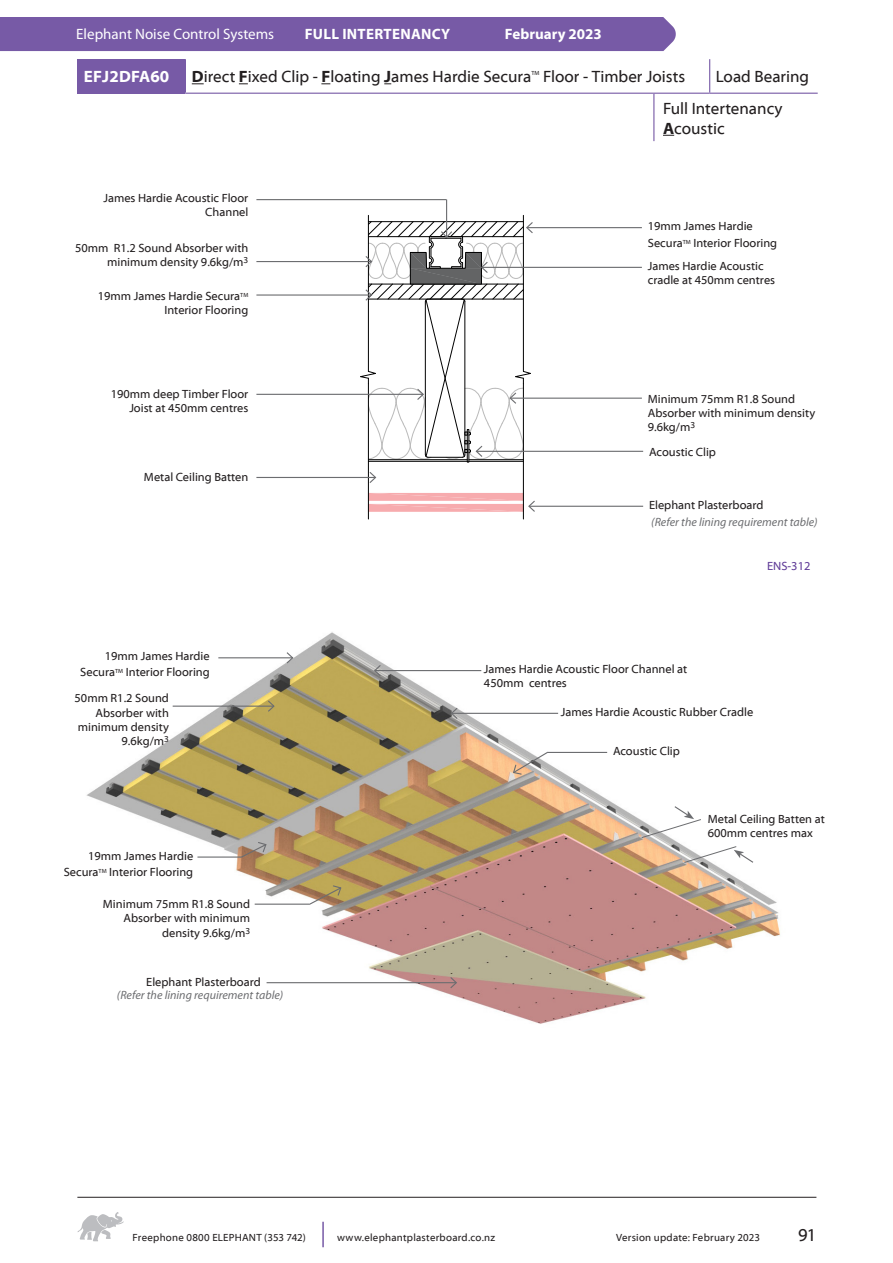
<style>
.page{position:relative;width:893px;height:1263px;background:#fff}
.page>*{position:absolute;margin:0;border:0;box-sizing:border-box;transform-origin:0 0}
.t1{font:18px "Myriad Web";color:#231f20}
.t2{font:16.5px/19.8px "Myriad Web Pro";color:#231f20}
.t3{font:700 16.5px "Myriad Web Pro";letter-spacing:.01em;color:#fff}
.t4{font:15px "Myriad Pro";color:#fff}
.t5{font:700 15px "Myriad Pro";letter-spacing:.02em;color:#fff}
.t6{font:700 15px "Myriad Pro";color:#fff}
.Body_Text_2017{font:12px/14.2px "Myriad Web Pro";color:#231f20;text-align:right}
.Body_Text_2017-2{font:italic 12px "Myriad Pro";color:#6c6d70}
.Body_Text_2017-3{font:12px "Myriad Web Pro";color:#623e99}
.t7{font:10.5px "Myriad Web";letter-spacing:.025em;color:#231f20}
.t8{font:6px "Myriad Web Pro";color:#231f20}
.s1{font-weight:700}
</style>
<div class="page">
<hr style="left:77px;top:1197px;width:739px;height:1px;background:#231f20">
<svg style="left:77px;top:1212px;width:47px;height:29px"></svg>
<hr style="left:322px;top:1222px;width:2px;height:25px;background:#775aa6">
<div style="left:0;top:17px;width:676px;height:34px;background:#775aa6"></div>
<div style="left:78px;top:59px;width:107px;height:34px;background:#775aa6"></div>
<hr style="left:185px;top:59px;width:1px;height:34px;background:#775aa6">
<hr style="left:78px;top:93px;width:107px;height:1px;background:#775aa6">
<hr style="left:185px;top:93px;width:469px;height:1px;background:#775aa6">
<hr style="left:654px;top:93px;width:56px;height:1px;background:#775aa6">
<hr style="left:653px;top:94px;width:1px;height:47px;background:#775aa6">
<hr style="left:710px;top:93px;width:108px;height:1px;background:#775aa6">
<hr style="left:709px;top:59px;width:1px;height:34px;background:#775aa6">
<svg style="left:192px;top:83px;width:12px;height:1px"></svg>
<img style="left:86px;top:632px;width:694px;height:392px">
<hr style="left:218px;top:657px;width:75px;height:1px;background:#6c6d70">
<svg style="left:285px;top:651px;width:9px;height:14px"></svg>
<hr style="left:173px;top:705px;width:101px;height:2px;background:#6c6d70">
<svg style="left:267px;top:699px;width:9px;height:14px"></svg>
<hr style="left:267px;top:982px;width:189px;height:1px;background:#6c6d70">
<svg style="left:449px;top:976px;width:9px;height:13px"></svg>
<hr style="left:375px;top:670px;width:106px;height:1px;background:#6c6d70">
<svg style="left:373px;top:664px;width:9px;height:13px"></svg>
<hr style="left:452px;top:713px;width:106px;height:1px;background:#6c6d70">
<svg style="left:450px;top:706px;width:9px;height:14px"></svg>
<svg style="left:512px;top:751px;width:37px;height:24px"></svg>
<hr style="left:548px;top:752px;width:59px;height:1px;background:#6c6d70">
<svg style="left:308px;top:884px;width:34px;height:22px"></svg>
<hr style="left:255px;top:903px;width:54px;height:2px;background:#6c6d70">
<svg style="left:240px;top:841px;width:27px;height:18px"></svg>
<hr style="left:197px;top:856px;width:44px;height:2px;background:#6c6d70">
<hr style="left:368px;top:384px;width:1px;height:135px;background:#000">
<hr style="left:523px;top:384px;width:1px;height:135px;background:#000">
<hr style="left:527px;top:227px;width:115px;height:1px;background:#6c6d70">
<hr style="left:482px;top:267px;width:160px;height:1px;background:#6c6d70">
<hr style="left:510px;top:398px;width:132px;height:1px;background:#6c6d70">
<hr style="left:256px;top:294px;width:115px;height:2px;background:#6c6d70">
<hr style="left:256px;top:261px;width:115px;height:1px;background:#6c6d70">
<hr style="left:256px;top:394px;width:167px;height:1px;background:#6c6d70">
<hr style="left:256px;top:477px;width:119px;height:1px;background:#6c6d70">
<svg style="left:368px;top:471px;width:9px;height:13px"></svg>
<hr style="left:476px;top:451px;width:167px;height:1px;background:#6c6d70">
<hr style="left:529px;top:506px;width:114px;height:1px;background:#6c6d70">
<svg style="left:368px;top:493px;width:168px;height:20px"></svg>
<hr style="left:446px;top:199px;width:1px;height:38px;background:#6c6d70">
<svg style="left:360px;top:215px;width:174px;height:248px"></svg>
<hr style="left:256px;top:199px;width:190px;height:1px;background:#6c6d70">
<svg style="left:641px;top:805px;width:61px;height:33px"></svg>
<svg style="left:683px;top:846px;width:71px;height:18px"></svg>
<p class="t4" style="left:76px;top:25px;width:199px">Elephant Noise Control Systems</p>
<p class="t5" style="left:305px;top:24px;width:147px">FULL INTERTENANCY</p>
<p class="t6" style="left:505px;top:24px;width:98px">February 2023</p>
<p class="t3" style="left:84px;top:68px;width:87px">EFJ2DFA60</p>
<p class="t2" style="left:192px;top:67px;width:341px"><span class="s1">D</span>irect <span class="s1">F</span>ixed Clip - <span class="s1">F</span>loating <span class="s1">J</span>ames Hardie Secura</p>
<p class="t8" style="left:531px;top:69px;width:10px">TM</p>
<p class="t2" style="left:543px;top:67px;width:144px">Floor - Timber Joists</p>
<p class="t2" style="left:716px;top:67px;width:95px">Load Bearing</p>
<p class="t2" style="left:663px;top:99px;width:121px">Full Intertenancy<br><span class="s1">A</span>coustic</p>
<p class="Body_Text_2017" style="left:103px;top:191px;width:146px">James Hardie Acoustic Floor<br>Channel</p>
<p class="Body_Text_2017" style="left:75px;top:241px;width:175px">50mm R1.2 Sound Absorber with minimum density 9.6kg/m<sup>3</sup></p>
<p class="Body_Text_2017" style="left:98px;top:289px;width:152px">19mm James Hardie Secura<sup>TM<br></sup>Interior Flooring</p>
<p class="Body_Text_2017" style="left:111px;top:387px;width:139px">190mm deep Timber Floor<br>Joist at 450mm centres</p>
<p class="Body_Text_2017" style="left:144px;top:470px;width:106px">Metal Ceiling Batten</p>
<p class="Body_Text_2017" style="left:80px;top:647px;width:131px;line-height:16.5px">19mm James Hardie<br>Secura<sup>TM</sup> Interior Flooring</p>
<p class="Body_Text_2017" style="left:75px;top:691px;width:96px">50mm R1.2 Sound<br>Absorber with minimum density<br>9.6kg/m<sup>3</sup></p>
<p class="Body_Text_2017" style="left:64px;top:847px;width:131px;line-height:16.5px">19mm James Hardie<br>Secura<sup>TM</sup> Interior Flooring</p>
<p class="Body_Text_2017" style="left:103px;top:897px;width:149px">Minimum 75mm R1.8 Sound<br>Absorber with minimum density 9.6kg/m<sup>3</sup></p>
<p class="Body_Text_2017" style="left:146px;top:975px;width:116px">Elephant Plasterboard</p>
<p class="Body_Text_2017-2" style="left:117px;top:988px;width:168px">(Refer the lining requirement table)</p>
<p class="Body_Text_2017" style="left:648px;top:218px;width:131px;line-height:16.5px;text-align:left">19mm James Hardie<br>Secura<sup>TM</sup> Interior Flooring</p>
<p class="Body_Text_2017" style="left:648px;top:259px;width:129px;text-align:left">James Hardie Acoustic cradle at 450mm centres</p>
<p class="Body_Text_2017" style="left:648px;top:392px;width:169px;text-align:left">Minimum 75mm R1.8 Sound<br>Absorber with minimum density<br>9.6kg/m<sup>3</sup></p>
<p class="Body_Text_2017" style="left:649px;top:445px;width:68px">Acoustic Clip</p>
<p class="Body_Text_2017" style="left:649px;top:498px;width:116px">Elephant Plasterboard</p>
<p class="Body_Text_2017-2" style="left:651px;top:514px;width:168px">(Refer the lining requirement table)</p>
<p class="Body_Text_2017-3" style="left:767px;top:559px;width:45px">ENS-312</p>
<p class="Body_Text_2017" style="left:484px;top:662px;width:205px;text-align:left">James Hardie Acoustic Floor Channel at<br>450mm centres</p>
<p class="Body_Text_2017" style="left:561px;top:705px;width:194px">James Hardie Acoustic Rubber Cradle</p>
<p class="Body_Text_2017" style="left:613px;top:744px;width:68px">Acoustic Clip</p>
<p class="Body_Text_2017" style="left:708px;top:812px;width:119px;text-align:left">Metal Ceiling Batten at<br>600mm centres max</p>
<p class="t7" style="left:133px;top:1232px;width:175px">Freephone 0800 ELEPHANT (353 742)</p>
<p class="t7" style="left:337px;top:1232px;width:160px">www.elephantplasterboard.co.nz</p>
<h1 class="t1" style="left:798px;top:1225px;width:20px">91</h1>
<p class="t7" style="left:616px;top:1232px;width:146px">Version update: February 2023</p>
</div>
